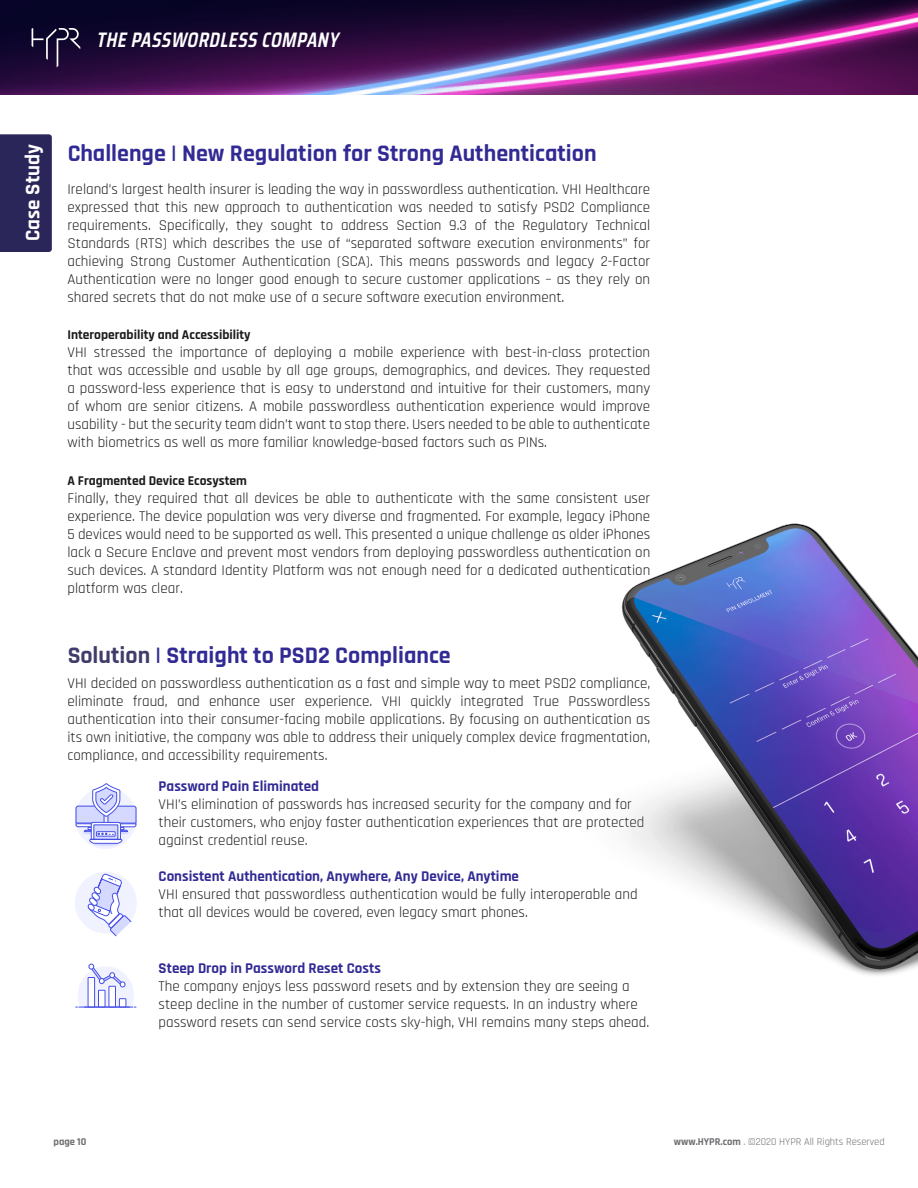
<style>
.page{position:relative;width:918px;height:1188px;background:#fff}
.page>*{position:absolute;margin:0;border:0;box-sizing:border-box;transform-origin:0 0}
.t1{font:700 24px "Rajdhani";color:#1a1288}
.t2{font:italic 600 21px "Saira Condensed";color:#fff}
.t3{font:700 21px "Rajdhani";color:#fff}
.t4{font:15px/18px "Rajdhani";color:#000;text-align:justify}
.t5{font:700 15px "Rajdhani";color:#1a1288}
.t6{font:700 13.5px "Rajdhani";color:#000}
.t7{font:10.5px "Rajdhani";color:#6d6e71}
.t8{font:700 10.5px "Rajdhani";color:#6d6e71}
.s1{color:#2b2659}
.s2{font-weight:700}
</style>
<div class="page">
<img style="left:0;top:0;width:918px;height:94px">
<svg style="left:32px;top:28px;width:48px;height:39px"></svg>
<div style="left:0;top:134px;width:52px;height:118px;background:#2b2659"></div>
<img style="left:621px;top:523px;width:297px;height:453px">
<hr style="left:94px;top:843px;width:24px;height:3px;background:#d6d9ff;border-radius:50%">
<svg style="left:75px;top:783px;width:62px;height:61px"></svg>
<div style="left:75px;top:872px;width:62px;height:62px;background:#f0f2ff;border-radius:50%"></div>
<svg style="left:87px;top:873px;width:45px;height:64px"></svg>
<svg style="left:76px;top:963px;width:61px;height:45px"></svg>
<h2 class="t2" style="left:96px;top:24px;width:249px">THEPASSWORDLESSCOMPANY</h2>
<h2 class="t3" style="left:20px;top:241px;width:99px;rotate:-90deg">Case Study</h2>
<h1 class="t1" style="left:68px;top:138px;width:531px">Challenge | New Regulation for Strong Authentication</h1>
<p class="t4" style="left:68px;top:181px;width:584px">Ireland’s largest health insurer is leading the way in passwordless authentication. VHI Healthcare expressed that this new approach to authentication was needed to satisfy PSD2 Compliance requirements. Specifically, they sought to address Section 9.3 of the Regulatory Technical Standards (RTS) which describes the use of “separated software execution environments” for achieving Strong Customer Authentication (SCA). This means passwords and legacy 2-Factor Authentication were no longer good enough to secure customer applications – as they rely on shared secrets that do not make use of a secure software execution environment.</p>
<p class="t6" style="left:68px;top:327px;width:185px">Interoperability and Accessibility</p>
<p class="t4" style="left:68px;top:344px;width:584px">VHI stressed the importance of deploying a mobile experience with best-in-class protection that was accessible and usable by all age groups, demographics, and devices. They requested a password-less experience that is easy to understand and intuitive for their customers, many of whom are senior citizens. A mobile passwordless authentication experience would improve usability - but the security team didn’t want to stop there. Users needed to be able to authenticate with biometrics as well as more familiar knowledge-based factors such as PINs.</p>
<p class="t6" style="left:68px;top:472px;width:181px">A Fragmented Device Ecosystem</p>
<p class="t4" style="left:68px;top:490px;width:584px">Finally, they required that all devices be able to authenticate with the same consistent user experience. The device population was very diverse and fragmented. For example, legacy iPhone 5 devices would need to be supported as well. This presented a unique challenge as older iPhones lack a Secure Enclave and prevent most vendors from deploying passwordless authentication on such devices. A standard Identity Platform was not enough need for a dedicated authentication platform was clear.</p>
<h1 class="t1" style="left:68px;top:641px;width:385px"><span class="s1">Solution</span> | Straight to PSD2 Compliance</h1>
<p class="t4" style="left:68px;top:674px;width:584px">VHI decided on passwordless authentication as a fast and simple way to meet PSD2 compliance, eliminate fraud, and enhance user experience. VHI quickly integrated True Passwordless authentication into their consumer-facing mobile applications. By focusing on authentication as its own initiative, the company was able to address their uniquely complex device fragmentation, compliance, and accessibility requirements.</p>
<p class="t5" style="left:159px;top:778px;width:162px">Password Pain Eliminated</p>
<p class="t4" style="left:159px;top:796px;width:487px;text-align:left">VHI’s elimination of passwords has increased security for the company and for their customers, who enjoy faster authentication experiences that are protected against credential reuse.</p>
<p class="t5" style="left:159px;top:868px;width:362px">Consistent Authentication, Anywhere, Any Device, Anytime</p>
<p class="t4" style="left:159px;top:886px;width:481px">VHI ensured that passwordless authentication would be fully interoperable and that all devices would be covered, even legacy smart phones.</p>
<p class="t5" style="left:159px;top:959px;width:224px">Steep Drop in Password Reset Costs</p>
<p class="t4" style="left:159px;top:978px;width:492px;text-align:left">The company enjoys less password resets and by extension they are seeing a steep decline in the number of customer service requests. In an industry where password resets can send service costs sky-high, VHI remains many steps ahead.</p>
<p class="t8" style="left:54px;top:1135px;width:34px">page 10</p>
<p class="t7" style="left:674px;top:1135px;width:212px"><span class="s2">www.HYPR.com</span> . ©2020 HYPR All Rights Reserved</p>
</div>
